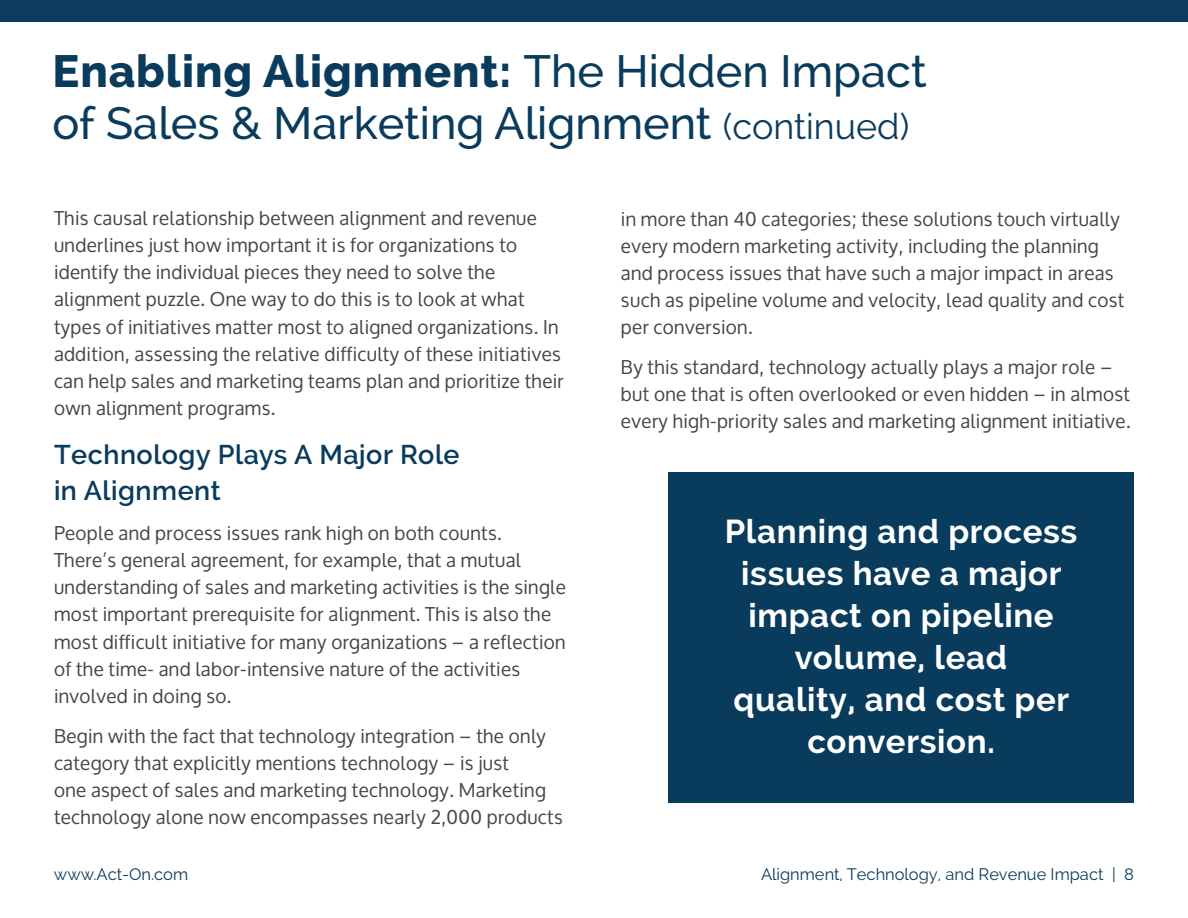
<style>
.page{position:relative;width:1188px;height:918px;background:#fff}
.page>*{position:absolute;margin:0;border:0;box-sizing:border-box;transform-origin:0 0}
.t1{font:500 45px/52.5px "Raleway";color:#093b5c}
.t2{font:700 33px/42px "Raleway";letter-spacing:.02em;color:#fff;text-align:center}
.t3{font:600 27px/36px "Raleway";letter-spacing:.02em;color:#093b5c}
.t4{font:19.2px/27px "Oxygen";letter-spacing:.02em;color:#45464c}
.t5{font:16.5px "Raleway";color:#093b5c}
.s1{font-weight:800}
.s2{font-weight:400;font-size:36px;color:#0c3b5d}
</style>
<div class="page">
<div style="left:668px;top:472px;width:466px;height:330px;background:#093b5c"></div>
<div style="left:0;top:0;width:1188px;height:22px;background:#0c3b5d"></div>
<h1 class="t1" style="left:52px;top:45px;width:876px"><span class="s1">Enabling Alignment:</span> The Hidden Impact of Sales &amp; Marketing Alignment <span class="s2">(continued)</span></h1>
<p class="t4" style="left:54px;top:205px;width:511px">This causal relationship between alignment and revenue underlines just how important it is for organizations to identify the individual pieces they need to solve the alignment puzzle. One way to do this is to look at what types of initiatives matter most to aligned organizations. In addition, assessing the relative difficulty of these initiatives can help sales and marketing teams plan and prioritize their own alignment programs.</p>
<h3 class="t3" style="left:54px;top:437px;width:407px">Technology Plays A Major Role in Alignment</h3>
<p class="t4" style="left:54px;top:520px;width:513px">People and process issues rank high on both counts.<br>There’s general agreement, for example, that a mutual understanding of sales and marketing activities is the single most important prerequisite for alignment. This is also the most difficult initiative for many organizations – a reflection of the time- and labor-intensive nature of the activities involved in doing so.</p>
<p class="t4" style="left:54px;top:723px;width:510px">Begin with the fact that technology integration – the only category that explicitly mentions technology – is just<br>one aspect of sales and marketing technology. Marketing technology alone now encompasses nearly 2,000 products</p>
<p class="t4" style="left:621px;top:205px;width:505px">in more than 40 categories; these solutions touch virtually every modern marketing activity, including the planning and process issues that have such a major impact in areas such as pipeline volume and velocity, lead quality and cost per conversion.</p>
<p class="t4" style="left:621px;top:354px;width:510px">By this standard, technology actually plays a major role – but one that is often overlooked or even hidden – in almost every high-priority sales and marketing alignment initiative.</p>
<h2 class="t2" style="left:725px;top:510px;width:354px">Planning and process issues have a major impact on pipeline volume, lead<br>quality, and cost per conversion.</h2>
<p class="t5" style="left:54px;top:864px;width:136px">www.Act-On.com</p>
<p class="t5" style="left:761px;top:864px;width:374px">Alignment, Technology, and Revenue Impact | 8</p>
</div>
